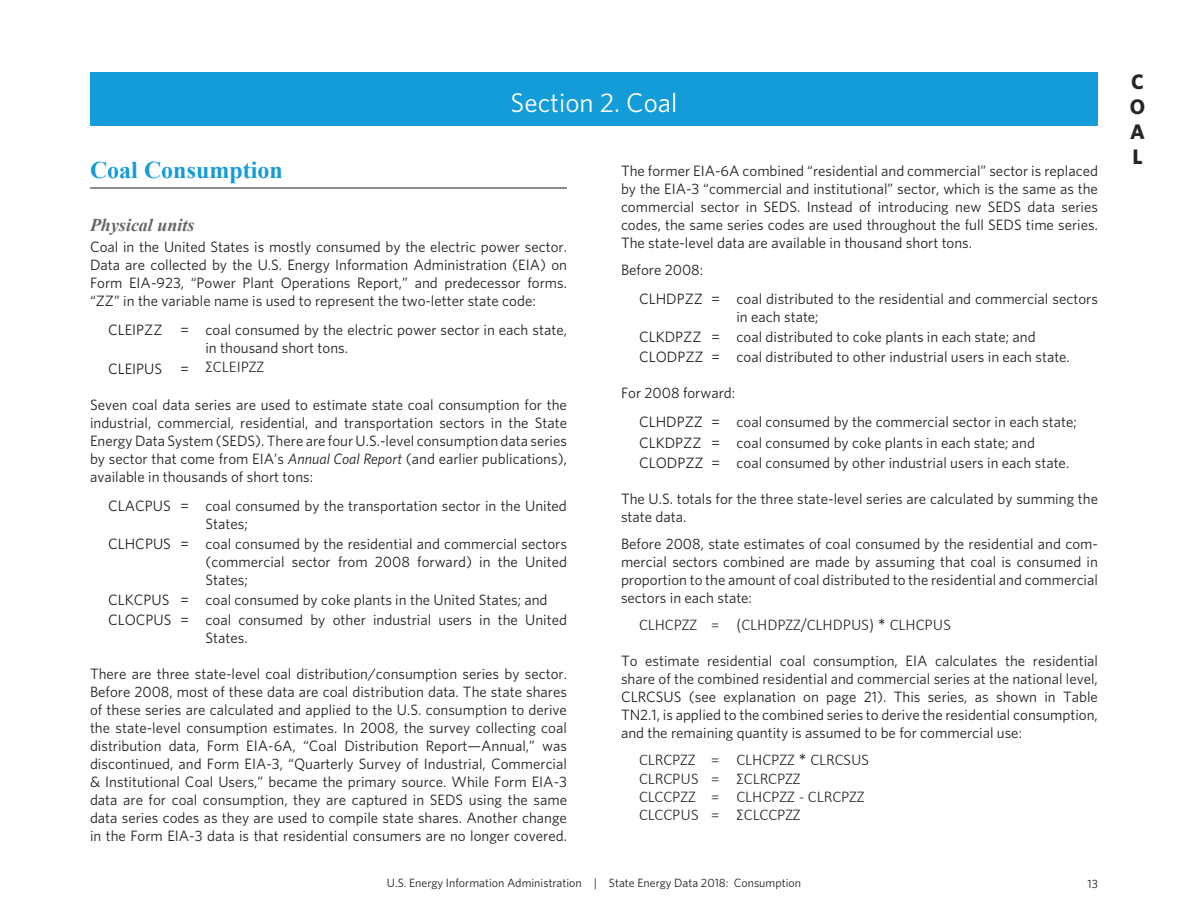
<style>
.page{position:relative;width:1188px;height:918px;background:#fff}
.page>*{position:absolute;margin:0;border:0;box-sizing:border-box;transform-origin:0 0}
.t1{font:27px "Whitney";color:#fff}
.H1_-_header{font:700 24px "Times New Roman";color:#139cd8}
.t2{font:700 21px/25.2px "Whitney";color:#252726;text-align:justify}
.H3_-_header{font:italic 700 18px "Times New Roman";color:#666}
.t3{font:300 16.5px "Calibri";color:#231f20}
.t4{font:15px/18px "Whitney";color:#231f20;text-align:justify}
.t5{font:12px "Whitney";color:#231f20}
.t6{font:12px "Whitney";color:#231f20}
.s1{font-style:italic}
</style>
<div class="page">
<hr style="left:90px;top:187px;width:477px;height:2px;background:#666">
<div style="left:90px;top:72px;width:1008px;height:54px;background:#139cd8"></div>
<p class="t1" style="left:511px;top:86px;width:168px">Section 2. Coal</p>
<p class="H1_-_header" style="left:90px;top:153px;width:194px">Coal Consumption</p>
<p class="H3_-_header" style="left:90px;top:213px;width:106px">Physical units</p>
<p class="t4" style="left:90px;top:238px;width:479px">Coal in the United States is mostly consumed by the electric power sector.<br>Data are collected by the U.S. Energy Information Administration (EIA) on Form EIA-923, “Power Plant Operations Report,” and predecessor forms. “ZZ” in the variable name is used to represent the two-letter state code:</p>
<p class="t4" style="left:108px;top:321px;width:56px">CLEIPZZ</p>
<p class="t4" style="left:180px;top:321px;width:11px">=</p>
<p class="t4" style="left:206px;top:321px;width:363px">coal consumed by the electric power sector in each state, in thousand short tons.</p>
<p class="t4" style="left:108px;top:359px;width:56px">CLEIPUS</p>
<p class="t4" style="left:180px;top:359px;width:11px">=</p>
<p class="t3" style="left:206px;top:356px;width:60px">ΣCLEIPZZ</p>
<p class="t4" style="left:90px;top:395px;width:479px">Seven coal data series are used to estimate state coal consumption for the industrial, commercial, residential, and transportation sectors in the State Energy Data System (SEDS). There are four U.S.-level consumption data series by sector that come from EIA’s <span class="s1">Annual Coal Report</span> (and earlier publications), available in thousands of short tons:</p>
<p class="t4" style="left:108px;top:496px;width:64px">CLACPUS</p>
<p class="t4" style="left:180px;top:496px;width:11px">=</p>
<p class="t4" style="left:206px;top:496px;width:363px">coal consumed by the transportation sector in the United<br>States;</p>
<p class="t4" style="left:108px;top:534px;width:64px">CLHCPUS</p>
<p class="t4" style="left:180px;top:534px;width:11px">=</p>
<p class="t4" style="left:206px;top:534px;width:363px">coal consumed by the residential and commercial sectors (commercial sector from 2008 forward) in the United States;</p>
<p class="t4" style="left:108px;top:590px;width:63px">CLKCPUS</p>
<p class="t4" style="left:180px;top:590px;width:11px">=</p>
<p class="t4" style="left:206px;top:590px;width:344px">coal consumed by coke plants in the United States; and</p>
<p class="t4" style="left:108px;top:610px;width:65px">CLOCPUS</p>
<p class="t4" style="left:180px;top:610px;width:11px">=</p>
<p class="t4" style="left:206px;top:610px;width:363px">coal consumed by other industrial users in the United<br>States.</p>
<p class="t4" style="left:90px;top:664px;width:479px">There are three state-level coal distribution/consumption series by sector.<br>Before 2008, most of these data are coal distribution data. The state shares of these series are calculated and applied to the U.S. consumption to derive the state-level consumption estimates. In 2008, the survey collecting coal distribution data, Form EIA-6A, “Coal Distribution Report—Annual,” was discontinued, and Form EIA-3, “Quarterly Survey of Industrial, Commercial &amp; Institutional Coal Users,” became the primary source. While Form EIA-3 data are for coal consumption, they are captured in SEDS using the same data series codes as they are used to compile state shares. Another change in the Form EIA-3 data is that residential consumers are no longer covered.</p>
<p class="t4" style="left:621px;top:162px;width:479px">The former EIA-6A combined “residential and commercial” sector is replaced by the EIA-3 “commercial and institutional” sector, which is the same as the commercial sector in SEDS. Instead of introducing new SEDS data series codes, the same series codes are used throughout the full SEDS time series.<br>The state-level data are available in thousand short tons.</p>
<p class="t4" style="left:621px;top:261px;width:84px">Before 2008:</p>
<p class="t4" style="left:639px;top:290px;width:66px">CLHDPZZ</p>
<p class="t4" style="left:711px;top:290px;width:11px">=</p>
<p class="t4" style="left:736px;top:290px;width:363px">coal distributed to the residential and commercial sectors in each state;</p>
<p class="t4" style="left:639px;top:328px;width:64px">CLKDPZZ</p>
<p class="t4" style="left:711px;top:328px;width:11px">=</p>
<p class="t4" style="left:736px;top:328px;width:301px">coal distributed to coke plants in each state; and</p>
<p class="t4" style="left:639px;top:348px;width:66px">CLODPZZ</p>
<p class="t4" style="left:711px;top:348px;width:11px">=</p>
<p class="t4" style="left:736px;top:348px;width:335px">coal distributed to other industrial users in each state.</p>
<p class="t4" style="left:621px;top:384px;width:116px">For 2008 forward:</p>
<p class="t4" style="left:639px;top:413px;width:66px">CLHDPZZ</p>
<p class="t4" style="left:711px;top:413px;width:11px">=</p>
<p class="t4" style="left:736px;top:413px;width:342px">coal consumed by the commercial sector in each state;</p>
<p class="t4" style="left:639px;top:433px;width:64px">CLKDPZZ</p>
<p class="t4" style="left:711px;top:433px;width:11px">=</p>
<p class="t4" style="left:736px;top:433px;width:300px">coal consumed by coke plants in each state; and</p>
<p class="t4" style="left:639px;top:453px;width:66px">CLODPZZ</p>
<p class="t4" style="left:711px;top:453px;width:11px">=</p>
<p class="t4" style="left:736px;top:453px;width:334px">coal consumed by other industrial users in each state.</p>
<p class="t4" style="left:621px;top:489px;width:479px">The U.S. totals for the three state-level series are calculated by summing the state data.</p>
<p class="t4" style="left:621px;top:534px;width:479px">Before 2008, state estimates of coal consumed by the residential and com&shy;mercial sectors combined are made by assuming that coal is consumed in proportion to the amount of coal distributed to the residential and commercial sectors in each state:</p>
<p class="t3" style="left:639px;top:614px;width:60px">CLHCPZZ</p>
<p class="t3" style="left:711px;top:614px;width:10px">=</p>
<p class="t3" style="left:736px;top:614px;width:216px">(CLHDPZZ/CLHDPUS) * CLHCPUS</p>
<p class="t4" style="left:621px;top:651px;width:479px">To estimate residential coal consumption, EIA calculates the residential share of the combined residential and commercial series at the national level, CLRCSUS (see explanation on page 21). This series, as shown in Table TN2.1, is applied to the combined series to derive the residential consumption, and the remaining quantity is assumed to be for commercial use:</p>
<p class="t3" style="left:639px;top:750px;width:58px">CLRCPZZ</p>
<p class="t3" style="left:711px;top:750px;width:10px">=</p>
<p class="t3" style="left:736px;top:750px;width:134px">CLHCPZZ * CLRCSUS</p>
<p class="t3" style="left:639px;top:768px;width:61px">CLRCPUS</p>
<p class="t3" style="left:711px;top:768px;width:10px">=</p>
<p class="t3" style="left:736px;top:768px;width:66px">ΣCLRCPZZ</p>
<p class="t3" style="left:639px;top:786px;width:58px">CLCCPZZ</p>
<p class="t3" style="left:711px;top:786px;width:10px">=</p>
<p class="t3" style="left:736px;top:786px;width:130px">CLHCPZZ - CLRCPZZ</p>
<p class="t3" style="left:639px;top:805px;width:61px">CLCCPUS</p>
<p class="t3" style="left:711px;top:805px;width:10px">=</p>
<p class="t3" style="left:736px;top:805px;width:66px">ΣCLCCPZZ</p>
<p class="t5" style="left:387px;top:875px;width:416px">U.S. Energy Information Administration | State Energy Data 2018: Consumption</p>
<p class="t6" style="left:1087px;top:877px;width:12px">13</p>
<p class="t2" style="left:1130px;top:68px;width:17px">C O A L</p>
</div>
